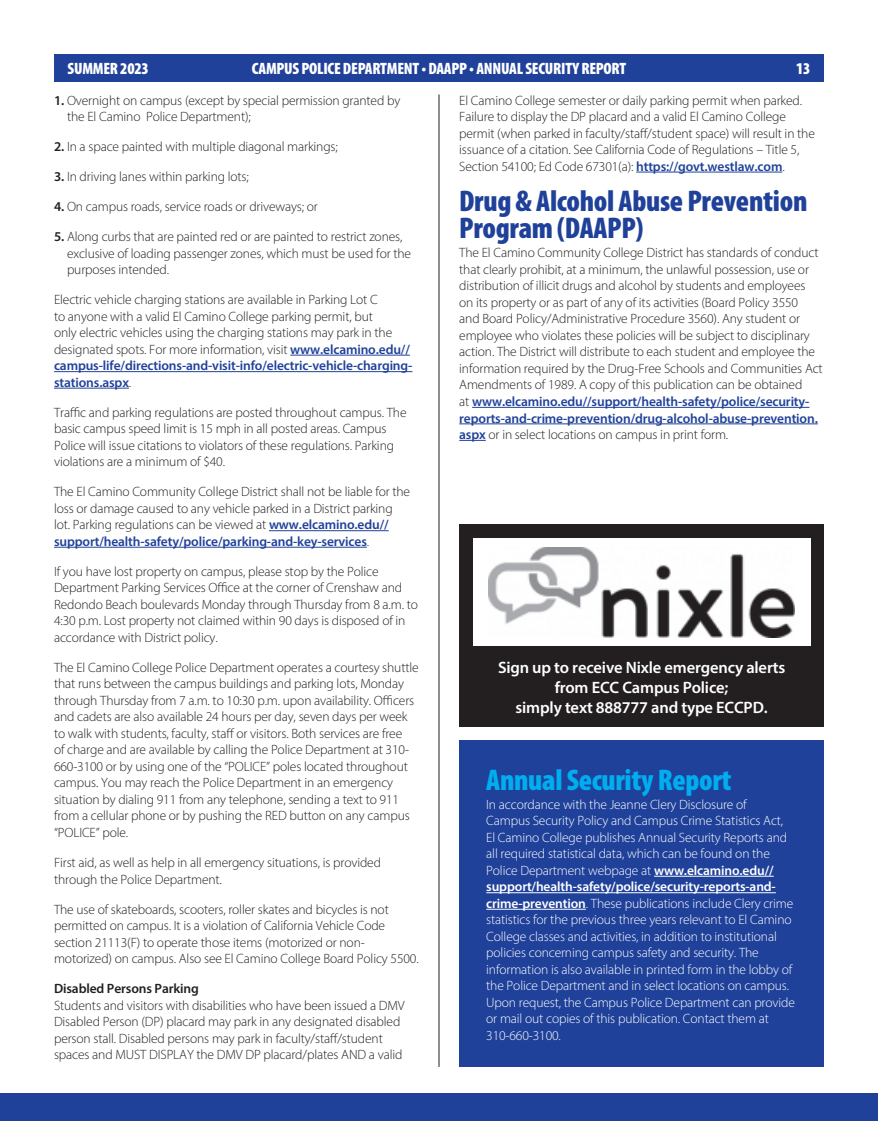
<style>
.page{position:relative;width:878px;height:1121px;background:#fff}
.page>*{position:absolute;margin:0;border:0;box-sizing:border-box;transform-origin:0 0}
.Section_Title{font:900 condensed 30px/27px "Myriad Pro";letter-spacing:-.01em;color:#20419a}
.Section_Title_-_Cyan{font:900 condensed 30px "Myriad Pro";letter-spacing:-.01em;color:#00aeef}
.Subtitle{font:600 16.5px "Myriad Pro";letter-spacing:-.01em;color:#fff}
.Header_Banner{font:900 condensed 16.5px "Myriad Pro";letter-spacing:-.015em;color:#fff}
.Body_Copy{font:300 13.5px/16.5px "Myriad Pro";letter-spacing:-.01em;color:#231f20}
.Body_Copy_-_White{font:300 13.5px/16.5px "Myriad Pro";letter-spacing:-.01em;color:#fff}
.s1{font-weight:600}
.s2{font-weight:600;color:#20419a}
</style>
<div class="page">
<hr style="left:438px;top:94px;width:1px;height:972px;background:#231f20">
<div style="left:0;top:1094px;width:878px;height:26px;background:#20419a"></div>
<div style="left:54px;top:54px;width:770px;height:27px;background:#20419a"></div>
<hr style="left:290px;top:355px;width:120px;height:1px;background:#20419a">
<hr style="left:54px;top:371px;width:358px;height:1px;background:#20419a">
<hr style="left:54px;top:388px;width:75px;height:1px;background:#20419a">
<hr style="left:269px;top:530px;width:119px;height:1px;background:#20419a">
<hr style="left:54px;top:547px;width:313px;height:1px;background:#20419a">
<hr style="left:636px;top:172px;width:146px;height:1px;background:#20419a">
<hr style="left:472px;top:407px;width:337px;height:1px;background:#20419a">
<hr style="left:459px;top:423px;width:358px;height:1px;background:#20419a">
<svg style="left:459px;top:440px;width:27px;height:1px"></svg>
<div style="left:459px;top:740px;width:365px;height:326px;background:#20419a"></div>
<hr style="left:654px;top:876px;width:119px;height:1px;background:#fff">
<hr style="left:486px;top:892px;width:289px;height:1px;background:#fff">
<hr style="left:486px;top:909px;width:100px;height:1px;background:#fff">
<div style="left:459px;top:524px;width:365px;height:202px;background:#231f20"></div>
<div style="left:472px;top:538px;width:338px;height:108px;background:#fff"></div>
<img style="left:488px;top:547px;width:306px;height:90px">
<p class="Header_Banner" style="left:68px;top:58px;width:83px">SUMMER 2023</p>
<p class="Header_Banner" style="left:252px;top:58px;width:376px">CAMPUS POLICE DEPARTMENT • DAAPP • ANNUAL SECURITY REPORT</p>
<p class="Header_Banner" style="left:796px;top:58px;width:16px">13</p>
<p class="Body_Copy" style="left:67px;top:92px;width:335px;text-indent:-13px"><span class="s1">1.</span> Overnight on campus (except by special permission granted by the El Camino Police Department);</p>
<p class="Body_Copy" style="left:54px;top:138px;width:285px"><span class="s1">2.</span> In a space painted with multiple diagonal markings;</p>
<p class="Body_Copy" style="left:54px;top:168px;width:196px"><span class="s1">3.</span> In driving lanes within parking lots;</p>
<p class="Body_Copy" style="left:54px;top:198px;width:265px"><span class="s1">4.</span> On campus roads, service roads or driveways; or</p>
<p class="Body_Copy" style="left:67px;top:228px;width:345px;text-indent:-13px"><span class="s1">5.</span> Along curbs that are painted red or are painted to restrict zones, exclusive of loading passenger zones, which must be used for the purposes intended.</p>
<p class="Body_Copy" style="left:54px;top:291px;width:360px">Electric vehicle charging stations are available in Parking Lot C<br>to anyone with a valid El Camino College parking permit, but<br>only electric vehicles using the charging stations may park in the designated spots. For more information, visit <span class="s2">www.elcamino.edu// campus-life/directions-and-visit-info/electric-vehicle-charging&shy;stations.aspx</span>.</p>
<p class="Body_Copy" style="left:54px;top:404px;width:354px">Traffic and parking regulations are posted throughout campus. The basic campus speed limit is 15 mph in all posted areas. Campus Police will issue citations to violators of these regulations. Parking violations are a minimum of $40.</p>
<p class="Body_Copy" style="left:54px;top:483px;width:357px">The El Camino Community College District shall not be liable for the loss or damage caused to any vehicle parked in a District parking lot. Parking regulations can be viewed at <span class="s2">www.elcamino.edu// support/health-safety/police/parking-and-key-services</span>.</p>
<p class="Body_Copy" style="left:54px;top:563px;width:365px">If you have lost property on campus, please stop by the Police Department Parking Services Office at the corner of Crenshaw and Redondo Beach boulevards Monday through Thursday from 8 a.m. to 4:30 p.m. Lost property not claimed within 90 days is disposed of in accordance with District policy.</p>
<p class="Body_Copy" style="left:54px;top:659px;width:366px">The El Camino College Police Department operates a courtesy shuttle that runs between the campus buildings and parking lots, Monday through Thursday from 7 a.m. to 10:30 p.m. upon availability. Officers and cadets are also available 24 hours per day, seven days per week to walk with students, faculty, staff or visitors. Both services are free<br>of charge and are available by calling the Police Department at 310- 660-3100 or by using one of the “POLICE” poles located throughout campus. You may reach the Police Department in an emergency situation by dialing 911 from any telephone, sending a text to 911 from a cellular phone or by pushing the RED button on any campus “POLICE” pole.</p>
<p class="Body_Copy" style="left:54px;top:854px;width:328px">First aid, as well as help in all emergency situations, is provided through the Police Department.</p>
<p class="Body_Copy" style="left:54px;top:900px;width:365px">The use of skateboards, scooters, roller skates and bicycles is not permitted on campus. It is a violation of California Vehicle Code section 21113(F) to operate those items (motorized or non&shy;motorized) on campus. Also see El Camino College Board Policy 5500.</p>
<p class="Body_Copy" style="left:54px;top:980px;width:352px"><span class="s1">Disabled Persons Parking<br></span>Students and visitors with disabilities who have been issued a DMV Disabled Person (DP) placard may park in any designated disabled person stall. Disabled persons may park in faculty/staff/student spaces and MUST DISPLAY the DMV DP placard/plates AND a valid</p>
<p class="Body_Copy" style="left:459px;top:92px;width:357px">El Camino College semester or daily parking permit when parked.<br>Failure to display the DP placard and a valid El Camino College permit (when parked in faculty/staff/student space) will result in the issuance of a citation. See California Code of Regulations – Title 5, Section 54100; Ed Code 67301(a): <span class="s2">https://govt.westlaw.com</span>.</p>
<p class="Section_Title" style="left:459px;top:187px;width:350px">Drug &amp; Alcohol Abuse Prevention<br>Program (DAAPP)</p>
<p class="Body_Copy" style="left:459px;top:244px;width:365px">The El Camino Community College District has standards of conduct that clearly prohibit, at a minimum, the unlawful possession, use or distribution of illicit drugs and alcohol by students and employees on its property or as part of any of its activities (Board Policy 3550<br>and Board Policy/Administrative Procedure 3560). Any student or employee who violates these policies will be subject to disciplinary action. The District will distribute to each student and employee the information required by the Drug-Free Schools and Communities Act Amendments of 1989. A copy of this publication can be obtained<br>at <span class="s2">www.elcamino.edu//support/health-safety/police/security&shy;reports-and-crime-prevention/drug-alcohol-abuse-prevention. aspx</span> or in select locations on campus in print form.</p>
<p class="Subtitle" style="left:498px;top:657px;width:289px">Sign up to receive Nixle emergency alerts</p>
<p class="Subtitle" style="left:554px;top:677px;width:175px">from ECC Campus Police;</p>
<p class="Subtitle" style="left:515px;top:696px;width:254px">simply text 888777 and type ECCPD.</p>
<p class="Section_Title_-_Cyan" style="left:486px;top:760px;width:247px">Annual Security Report</p>
<p class="Body_Copy_-_White" style="left:486px;top:796px;width:310px">In accordance with the Jeanne Clery Disclosure of<br>Campus Security Policy and Campus Crime Statistics Act, El Camino College publishes Annual Security Reports and all required statistical data, which can be found on the Police Department webpage at <span class="s1">www.elcamino.edu// support/health-safety/police/security-reports-and&shy;crime-prevention</span>. These publications include Clery crime statistics for the previous three years relevant to El Camino College classes and activities, in addition to institutional policies concerning campus safety and security. The information is also available in printed form in the lobby of the Police Department and in select locations on campus.<br>Upon request, the Campus Police Department can provide or mail out copies of this publication. Contact them at 310-660-3100.</p>
</div>
